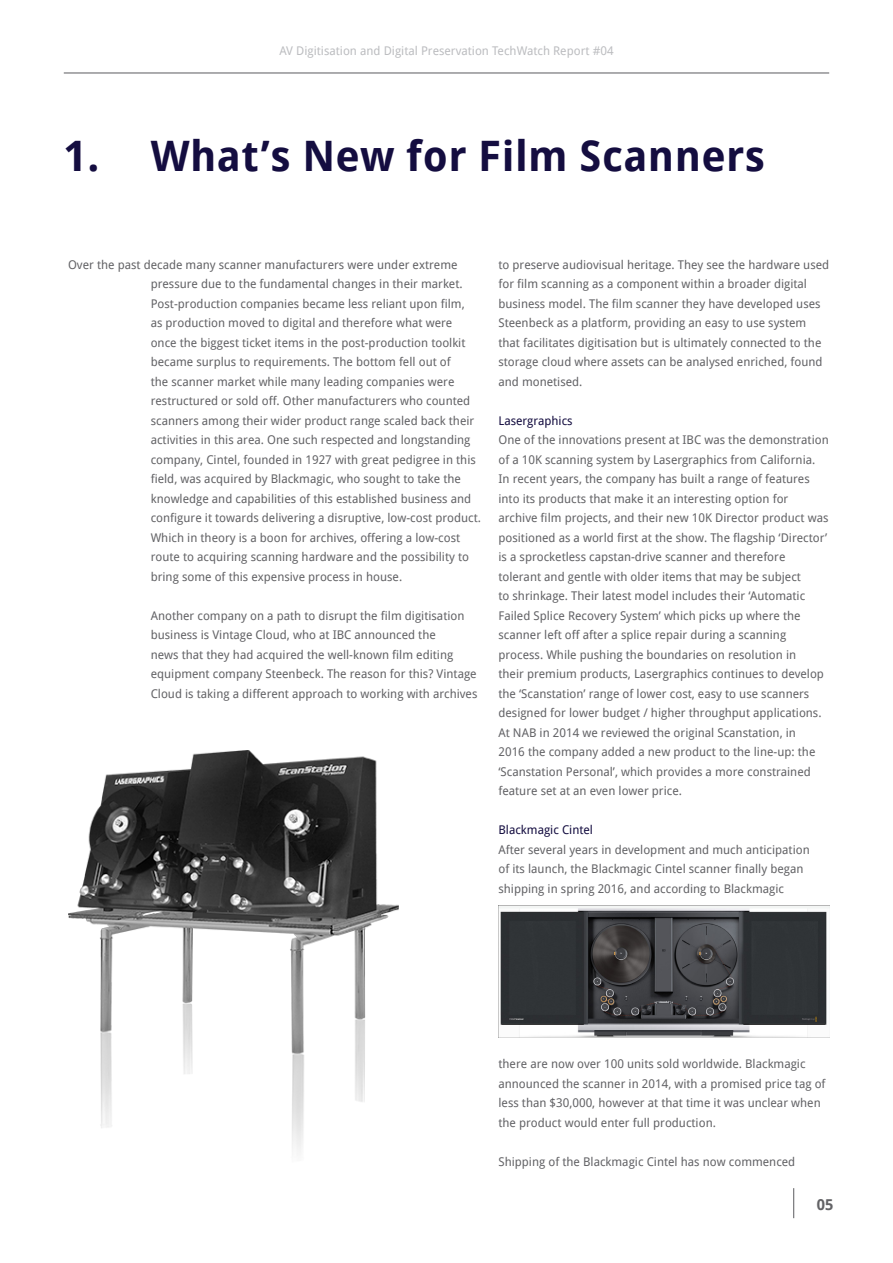
<style>
.page{position:relative;width:893px;height:1263px;background:#fff}
.page>*{position:absolute;margin:0;border:0;box-sizing:border-box;transform-origin:0 0}
.t1{font:700 42px "Droid Sans Pro";letter-spacing:.01em;color:#140d40}
.t2{font:700 15px "Droid Sans Pro";color:#636366}
.Platte_tekst{font:12px/19.5px "Droid Sans Pro";color:#636366}
.t3{font:12px "Droid Sans Pro";color:#bcbdc0}
.Subtitle{font:12px "Droid Sans Pro";color:#140d40}
</style>
<div class="page">
<hr style="left:64px;top:72px;width:765px;height:2px;background:#636366">
<hr style="left:793px;top:1188px;width:1px;height:30px;background:#636366">
<img style="left:68px;top:751px;width:331px;height:401px">
<img style="left:498px;top:906px;width:331px;height:132px">
<p class="t3" style="left:279px;top:42px;width:336px">AV Digitisation and Digital Preservation TechWatch Report #04</p>
<p class="t1" style="left:64px;top:126px;width:703px">1. What’s New for Film Scanners</p>
<p class="Platte_tekst" style="left:68px;top:254px;width:391px">Over the past decade many scanner manufacturers were under extreme</p>
<p class="Platte_tekst" style="left:151px;top:274px;width:332px">pressure due to the fundamental changes in their market.<br>Post-production companies became less reliant upon film,<br>as production moved to digital and therefore what were once the biggest ticket items in the post-production toolkit became surplus to requirements. The bottom fell out of<br>the scanner market while many leading companies were restructured or sold off. Other manufacturers who counted scanners among their wider product range scaled back their activities in this area. One such respected and longstanding company, Cintel, founded in 1927 with great pedigree in this field, was acquired by Blackmagic, who sought to take the knowledge and capabilities of this established business and configure it towards delivering a disruptive, low-cost product.<br>Which in theory is a boon for archives, offering a low-cost route to acquiring scanning hardware and the possibility to bring some of this expensive process in house.</p>
<p class="Platte_tekst" style="left:151px;top:605px;width:328px">Another company on a path to disrupt the film digitisation business is Vintage Cloud, who at IBC announced the<br>news that they had acquired the well-known film editing equipment company Steenbeck. The reason for this? Vintage Cloud is taking a different approach to working with archives</p>
<p class="Platte_tekst" style="left:498px;top:254px;width:332px">to preserve audiovisual heritage. They see the hardware used for film scanning as a component within a broader digital business model. The film scanner they have developed uses Steenbeck as a platform, providing an easy to use system that facilitates digitisation but is ultimately connected to the storage cloud where assets can be analysed enriched, found and monetised.</p>
<p class="Subtitle" style="left:498px;top:412px;width:76px">Lasergraphics</p>
<p class="Platte_tekst" style="left:498px;top:430px;width:332px">One of the innovations present at IBC was the demonstration of a 10K scanning system by Lasergraphics from California.<br>In recent years, the company has built a range of features into its products that make it an interesting option for archive film projects, and their new 10K Director product was positioned as a world first at the show. The flagship ‘Director’ is a sprocketless capstan-drive scanner and therefore tolerant and gentle with older items that may be subject<br>to shrinkage. Their latest model includes their ‘Automatic Failed Splice Recovery System’ which picks up where the scanner left off after a splice repair during a scanning process. While pushing the boundaries on resolution in<br>their premium products, Lasergraphics continues to develop the ‘Scanstation’ range of lower cost, easy to use scanners designed for lower budget / higher throughput applications.<br>At NAB in 2014 we reviewed the original Scanstation, in<br>2016 the company added a new product to the line-up: the ‘Scanstation Personal’, which provides a more constrained feature set at an even lower price.</p>
<p class="Subtitle" style="left:498px;top:821px;width:96px">Blackmagic Cintel</p>
<p class="Platte_tekst" style="left:498px;top:839px;width:313px">After several years in development and much anticipation of its launch, the Blackmagic Cintel scanner finally began shipping in spring 2016, and according to Blackmagic</p>
<p class="Platte_tekst" style="left:498px;top:1054px;width:329px">there are now over 100 units sold worldwide. Blackmagic announced the scanner in 2014, with a promised price tag of less than $30,000, however at that time it was unclear when the product would enter full production.</p>
<p class="Platte_tekst" style="left:498px;top:1151px;width:298px">Shipping of the Blackmagic Cintel has now commenced</p>
<p class="t2" style="left:817px;top:1193px;width:18px">05</p>
</div>
